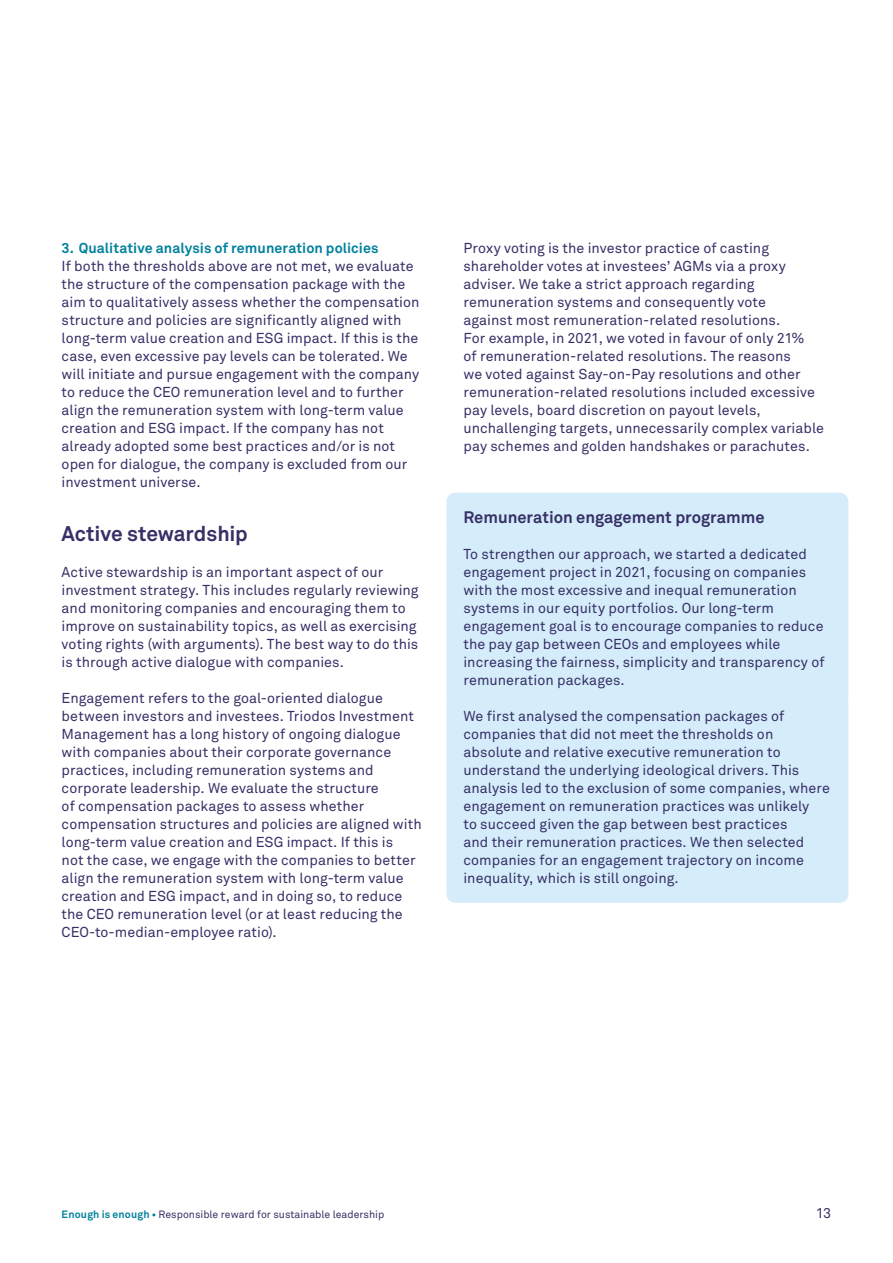
<style>
.page{position:relative;width:893px;height:1263px;background:#fff}
.page>*{position:absolute;margin:0;border:0;box-sizing:border-box;transform-origin:0 0}
.Heading_bold_14_16{font:700 21px "Akkurat Pro";letter-spacing:-.005em;color:#363066}
.Body_Regular_9_5_1{font:700 16.5px "Akkurat Pro";color:#363066}
.Body_Regular_9_5_1-2{font:14.25px/18px "Akkurat Pro";letter-spacing:.005em;color:#363066}
.Body_Bold_9_5_12{font:700 14.25px "Akkurat Pro";letter-spacing:.005em;color:#00819c}
.t1{font:10.5px "Akkurat Pro";color:#363066}
.s1{font-weight:700;color:#00819c}
</style>
<div class="page">
<div style="left:446px;top:493px;width:402px;height:50px;background:#d5ecfa;border-radius:9px"></div>
<div style="left:446px;top:530px;width:402px;height:175px;background:#d5ecfa;border-radius:9px"></div>
<div style="left:446px;top:692px;width:402px;height:211px;background:#d5ecfa;border-radius:9px"></div>
<p class="Body_Bold_9_5_12" style="left:62px;top:239px;width:318px">3. Qualitative analysis of remuneration policies</p>
<p class="Body_Regular_9_5_1-2" style="left:62px;top:257px;width:359px">If both the thresholds above are not met, we evaluate the structure of the compensation package with the aim to qualitatively assess whether the compensation structure and policies are significantly aligned with long-term value creation and ESG impact. If this is the case, even excessive pay levels can be tolerated. We will initiate and pursue engagement with the company to reduce the CEO remuneration level and to further align the remuneration system with long-term value creation and ESG impact. If the company has not already adopted some best practices and/or is not open for dialogue, the company is excluded from our investment universe.</p>
<p class="Heading_bold_14_16" style="left:62px;top:520px;width:188px">Active stewardship</p>
<p class="Body_Regular_9_5_1-2" style="left:62px;top:563px;width:358px">Active stewardship is an important aspect of our investment strategy. This includes regularly reviewing and monitoring companies and encouraging them to improve on sustainability topics, as well as exercising voting rights (with arguments). The best way to do this is through active dialogue with companies.</p>
<p class="Body_Regular_9_5_1-2" style="left:62px;top:689px;width:362px">Engagement refers to the goal-oriented dialogue between investors and investees. Triodos Investment Management has a long history of ongoing dialogue with companies about their corporate governance practices, including remuneration systems and corporate leadership. We evaluate the structure<br>of compensation packages to assess whether compensation structures and policies are aligned with long-term value creation and ESG impact. If this is<br>not the case, we engage with the companies to better align the remuneration system with long-term value creation and ESG impact, and in doing so, to reduce the CEO remuneration level (or at least reducing the CEO-to-median-employee ratio).</p>
<p class="Body_Regular_9_5_1-2" style="left:463px;top:239px;width:362px">Proxy voting is the investor practice of casting shareholder votes at investees’ AGMs via a proxy adviser. We take a strict approach regarding remuneration systems and consequently vote<br>against most remuneration-related resolutions.<br>For example, in 2021, we voted in favour of only 21%<br>of remuneration-related resolutions. The reasons<br>we voted against Say-on-Pay resolutions and other remuneration-related resolutions included excessive pay levels, board discretion on payout levels, unchallenging targets, unnecessarily complex variable pay schemes and golden handshakes or parachutes.</p>
<p class="Body_Regular_9_5_1" style="left:463px;top:507px;width:303px">Remuneration engagement programme</p>
<p class="Body_Regular_9_5_1-2" style="left:463px;top:545px;width:363px">To strengthen our approach, we started a dedicated engagement project in 2021, focusing on companies with the most excessive and inequal remuneration systems in our equity portfolios. Our long-term engagement goal is to encourage companies to reduce the pay gap between CEOs and employees while increasing the fairness, simplicity and transparency of remuneration packages.</p>
<p class="Body_Regular_9_5_1-2" style="left:463px;top:707px;width:368px">We first analysed the compensation packages of companies that did not meet the thresholds on absolute and relative executive remuneration to understand the underlying ideological drivers. This analysis led to the exclusion of some companies, where engagement on remuneration practices was unlikely<br>to succeed given the gap between best practices<br>and their remuneration practices. We then selected companies for an engagement trajectory on income inequality, which is still ongoing.</p>
<p class="t1" style="left:62px;top:1208px;width:324px"><span class="s1">Enough is enough •</span> Responsible reward for sustainable leadership</p>
<p class="Body_Regular_9_5_1-2" style="left:816px;top:1204px;width:17px">13</p>
</div>
